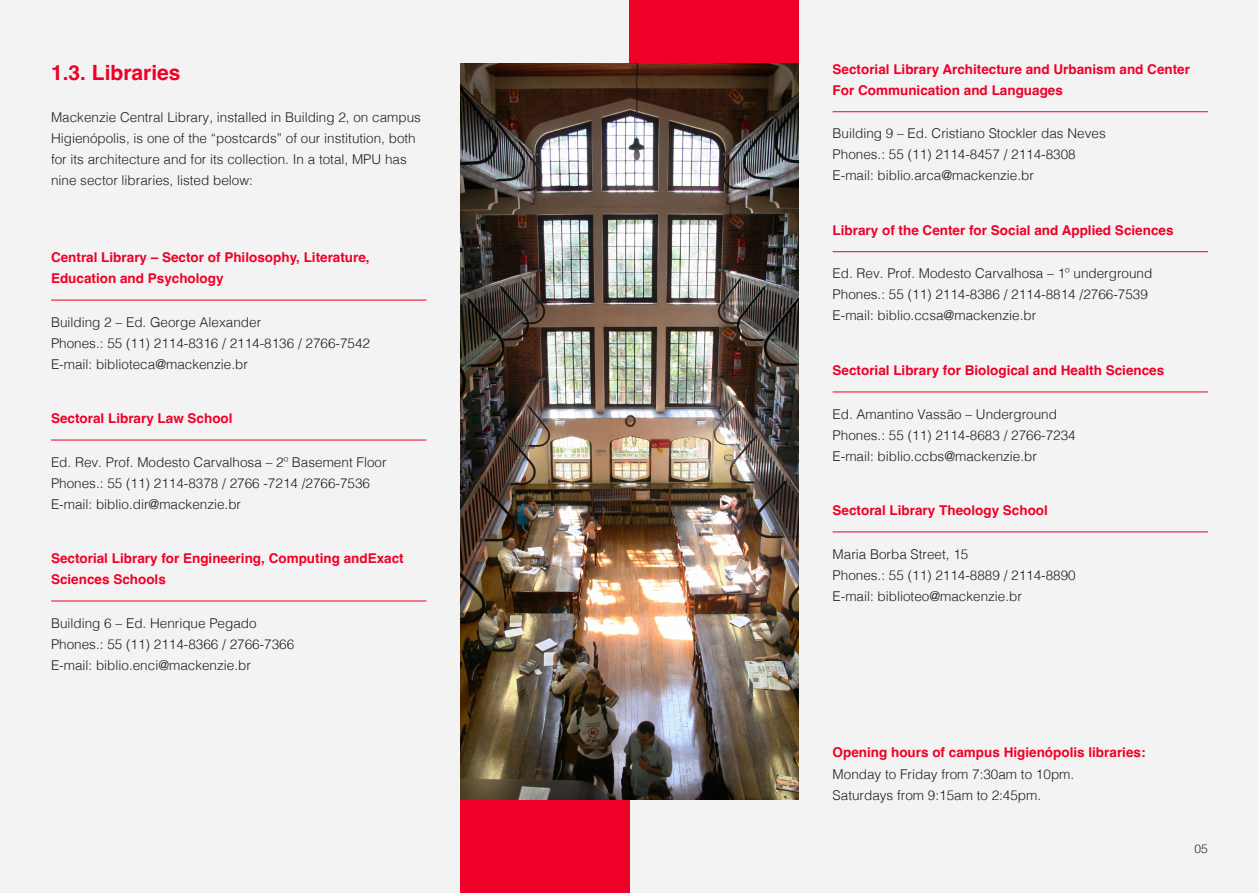
<style>
.page{position:relative;width:1259px;height:893px;background:#f4f3f3}
.page>*{position:absolute;margin:0;border:0;box-sizing:border-box;transform-origin:0 0}
.Paragraph_Style_1{font:700 21px "Helvetica";color:#ef0027}
.t1{font:300 13.5px/21px "Helvetica";color:#231f20}
.t2{font:700 13.5px/21px "Helvetica";color:#ef0027}
.t3{font:300 12px "Helvetica";color:#231f20}
</style>
<div class="page">
<hr style="left:832px;top:111px;width:376px;height:1px;background:#ef0027">
<hr style="left:832px;top:251px;width:376px;height:1px;background:#ef0027">
<hr style="left:832px;top:392px;width:376px;height:1px;background:#ef0027">
<hr style="left:832px;top:532px;width:376px;height:1px;background:#ef0027">
<div style="left:629px;top:0;width:169px;height:171px;background:#ef0027"></div>
<hr style="left:51px;top:300px;width:375px;height:1px;background:#ef0027">
<hr style="left:51px;top:601px;width:375px;height:1px;background:#ef0027">
<hr style="left:51px;top:440px;width:375px;height:1px;background:#ef0027">
<div style="left:460px;top:722px;width:169px;height:171px;background:#ef0027"></div>
<img style="left:460px;top:64px;width:338px;height:735px">
<p class="Paragraph_Style_1" style="left:51px;top:59px;width:131px">1.3. Libraries</p>
<p class="t1" style="left:51px;top:105px;width:371px">Mackenzie Central Library, installed in Building 2, on campus Higienópolis, is one of the “postcards” of our institution, both for its architecture and for its collection. In a total, MPU has nine sector libraries, listed below:</p>
<p class="t2" style="left:51px;top:248px;width:320px">Central Library – Sector of Philosophy, Literature,<br>Education and Psychology</p>
<p class="t1" style="left:51px;top:311px;width:212px">Building 2 – Ed. George Alexander</p>
<p class="t1" style="left:51px;top:332px;width:320px">Phones.: 55 (11) 2114-8316 / 2114-8136 / 2766-7542</p>
<p class="t1" style="left:51px;top:353px;width:198px">E-mail: biblioteca@mackenzie.br</p>
<p class="t2" style="left:51px;top:409px;width:183px">Sectoral Library Law School</p>
<p class="t1" style="left:51px;top:450px;width:337px">Ed. Rev. Prof. Modesto Carvalhosa – 2º Basement Floor</p>
<p class="t1" style="left:51px;top:471px;width:320px">Phones.: 55 (11) 2114-8378 / 2766 -7214 /2766-7536</p>
<p class="t1" style="left:51px;top:492px;width:192px">E-mail: biblio.dir@mackenzie.br</p>
<p class="t2" style="left:51px;top:549px;width:354px">Sectorial Library for Engineering, Computing andExact<br>Sciences Schools</p>
<p class="t1" style="left:51px;top:611px;width:207px">Building 6 – Ed. Henrique Pegado</p>
<p class="t1" style="left:51px;top:632px;width:245px">Phones.: 55 (11) 2114-8366 / 2766-7366</p>
<p class="t1" style="left:51px;top:653px;width:201px">E-mail: biblio.enci@mackenzie.br</p>
<p class="t2" style="left:832px;top:60px;width:359px">Sectorial Library Architecture and Urbanism and Center<br>For Communication and Languages</p>
<p class="t1" style="left:832px;top:122px;width:275px">Building 9 – Ed. Cristiano Stockler das Neves</p>
<p class="t1" style="left:832px;top:143px;width:245px">Phones.: 55 (11) 2114-8457 / 2114-8308</p>
<p class="t1" style="left:832px;top:164px;width:203px">E-mail: biblio.arca@mackenzie.br</p>
<p class="t2" style="left:832px;top:221px;width:342px">Library of the Center for Social and Applied Sciences</p>
<p class="t1" style="left:832px;top:262px;width:321px">Ed. Rev. Prof. Modesto Carvalhosa – 1º underground</p>
<p class="t1" style="left:832px;top:283px;width:317px">Phones.: 55 (11) 2114-8386 / 2114-8814 /2766-7539</p>
<p class="t1" style="left:832px;top:304px;width:205px">E-mail: biblio.ccsa@mackenzie.br</p>
<p class="t2" style="left:832px;top:361px;width:333px">Sectorial Library for Biological and Health Sciences</p>
<p class="t1" style="left:832px;top:402px;width:226px">Ed. Amantino Vassão – Underground</p>
<p class="t1" style="left:832px;top:423px;width:245px">Phones.: 55 (11) 2114-8683 / 2766-7234</p>
<p class="t1" style="left:832px;top:444px;width:206px">E-mail: biblio.ccbs@mackenzie.br</p>
<p class="t2" style="left:832px;top:501px;width:217px">Sectoral Library Theology School</p>
<p class="t1" style="left:832px;top:542px;width:137px">Maria Borba Street, 15</p>
<p class="t1" style="left:832px;top:563px;width:245px">Phones.: 55 (11) 2114-8889 / 2114-8890</p>
<p class="t1" style="left:832px;top:584px;width:191px">E-mail: biblioteo@mackenzie.br</p>
<p class="t2" style="left:832px;top:744px;width:314px">Opening hours of campus Higienópolis libraries:</p>
<p class="t1" style="left:832px;top:762px;width:243px">Monday to Friday from 7:30am to 10pm.</p>
<p class="t1" style="left:832px;top:783px;width:210px">Saturdays from 9:15am to 2:45pm.</p>
<p class="t3" style="left:1194px;top:838px;width:15px">05</p>
</div>
